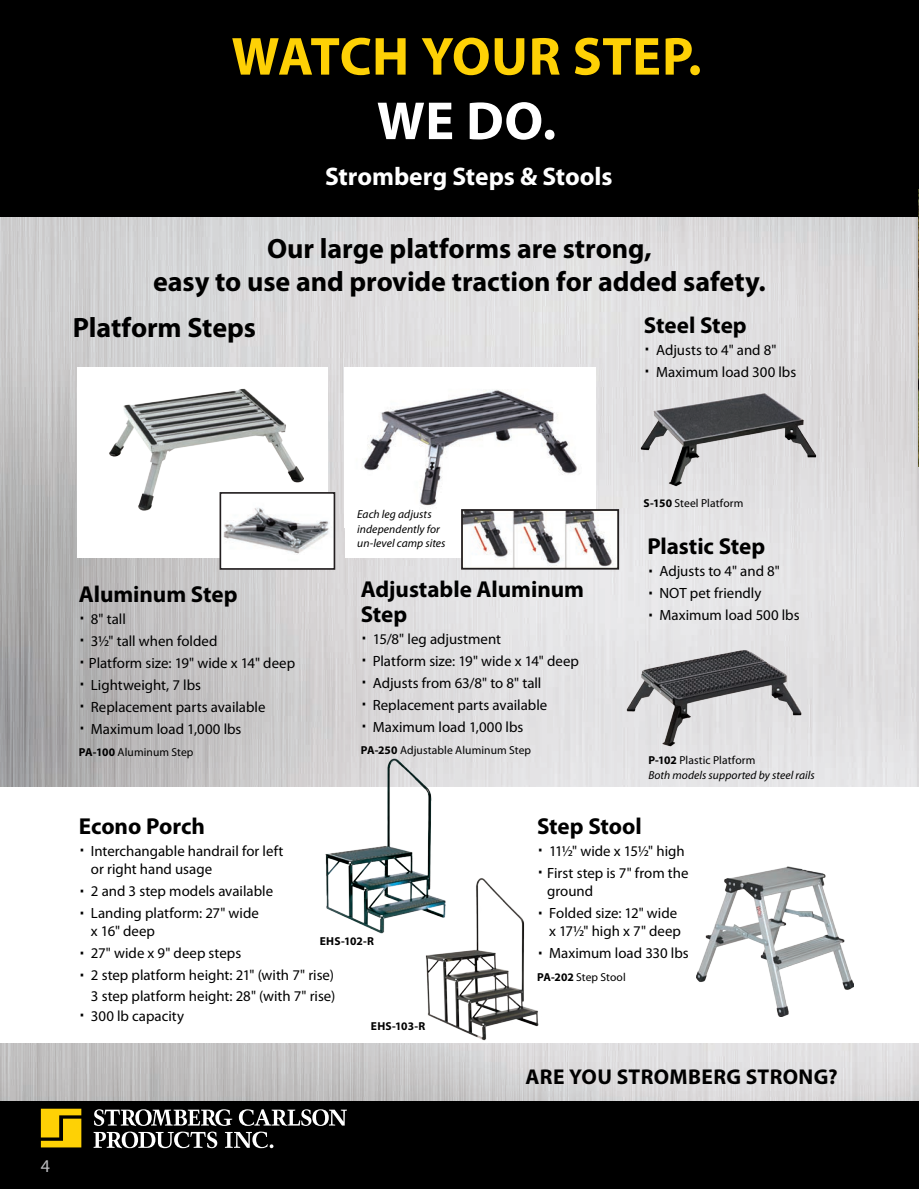
<style>
.page{position:relative;width:919px;height:1189px;background:#fff}
.page>*{position:absolute;margin:0;border:0;box-sizing:border-box;transform-origin:0 0}
.t1{font:700 54px "Myriad Pro";letter-spacing:.005em;color:#fed105}
.t2{font:700 54px "Myriad Pro";color:#fff}
.t3{font:700 28.05px/33px "Myriad Pro";letter-spacing:-.005em;color:#000;text-align:center}
.t4{font:700 25.5px "Myriad Pro";color:#fff}
.t5{font:700 23.1px/24.8px "Myriad Pro";letter-spacing:-.005em;color:#000}
.t6{font:700 21.45px "Myriad Pro";letter-spacing:.015em;color:#000}
.t7{font:18px "Myriad Pro";color:#bcbdc0}
.t8{font:14.85px/22px "Myriad Pro";color:#000}
.t9{font:italic 11.55px/14.9px "Myriad Pro";letter-spacing:.01em;color:#000}
.t10{font:11.55px "Myriad Pro";letter-spacing:.005em;color:#000}
.t11{font:700 11.55px "Myriad Pro";letter-spacing:.01em;color:#000}
.s1{font-family:"Gotham";font-size:26.4px}
.s2{font-weight:700}
.s3{font-weight:700;font-style:normal}
.s4{font-style:normal}
</style>
<div class="page">
<img style="left:0;top:216px;width:919px;height:885px">
<div style="left:0;top:1101px;width:919px;height:88px;background:#000"></div>
<svg style="left:41px;top:1108px;width:40px;height:39px;background:#d6b004"></svg>
<svg style="left:94px;top:1109px;width:253px;height:39px"></svg>
<div style="left:0;top:0;width:918px;height:216px;background:#000"></div>
<hr style="left:918px;top:0;width:1px;height:189px;background:#000">
<img style="left:918px;top:189px;width:1px;height:278px">
<div style="left:0;top:787px;width:918px;height:255px;background:#fff"></div>
<div style="left:77px;top:367px;width:251px;height:191px;background:#fff"></div>
<img style="left:109px;top:388px;width:195px;height:123px">
<div style="left:345px;top:367px;width:250px;height:191px;background:#fff"></div>
<img style="left:362px;top:389px;width:218px;height:117px">
<img style="left:464px;top:512px;width:152px;height:54px">
<div style="left:461px;top:509px;width:158px;height:60px;border:2px solid #231f20"></div>
<img style="left:630px;top:363px;width:192px;height:132px">
<img style="left:617px;top:631px;width:200px;height:138px">
<img style="left:696px;top:867px;width:157px;height:149px">
<img style="left:222px;top:495px;width:110px;height:72px">
<div style="left:219px;top:492px;width:116px;height:78px;border:2px solid #231f20"></div>
<img style="left:414px;top:878px;width:139px;height:169px">
<img style="left:323px;top:752px;width:129px;height:184px">
<h1 class="t1" style="left:231px;top:26px;width:471px">WATCH YOUR STEP.</h1>
<h1 class="t2" style="left:377px;top:91px;width:181px">WE DO.</h1>
<h3 class="t4" style="left:325px;top:162px;width:289px">Stromberg Steps &amp; Stools</h3>
<h2 class="t3" style="left:153px;top:232px;width:614px">Our large platforms are strong,<br>easy to use and provide traction for added safety.</h2>
<h2 class="t3" style="left:73px;top:312px;width:185px">Platform Steps</h2>
<h3 class="t5" style="left:644px;top:313px;width:104px">Steel Step</h3>
<p class="t8" style="left:644px;top:339px;width:154px"><span class="s1">·</span> Adjusts to 4" and 8"<br><span class="s1">·</span> Maximum load 300 lbs</p>
<h3 class="t5" style="left:79px;top:582px;width:160px">Aluminum Step</h3>
<p class="t8" style="left:79px;top:608px;width:218px"><span class="s1">·</span> 8" tall<br><span class="s1">·</span> 31/2" tall when folded<br><span class="s1">·</span> Platform size: 19" wide x 14" deep <span class="s1">·</span> Lightweight, 7 lbs<br><span class="s1">·</span> Replacement parts available<br><span class="s1">·</span> Maximum load 1,000 lbs</p>
<p class="t10" style="left:79px;top:746px;width:116px"><span class="s2">PA-100</span> Aluminum Step</p>
<p class="t9" style="left:357px;top:507px;width:90px">Each leg adjusts independently for un-level camp sites</p>
<h3 class="t5" style="left:361px;top:577px;width:225px">Adjustable Aluminum<br>Step</h3>
<p class="t8" style="left:361px;top:628px;width:220px"><span class="s1">·</span> 15/8" leg adjustment<br><span class="s1">·</span> Platform size: 19" wide x 14" deep <span class="s1">·</span> Adjusts from 63/8" to 8" tall<br><span class="s1">·</span> Replacement parts available<br><span class="s1">·</span> Maximum load 1,000 lbs</p>
<p class="t10" style="left:361px;top:744px;width:172px"><span class="s2">PA-250</span> Adjustable Aluminum Step</p>
<p class="t10" style="left:643px;top:496px;width:101px"><span class="s2">S-150</span> Steel Platform</p>
<h3 class="t5" style="left:647px;top:534px;width:119px">Plastic Step</h3>
<p class="t8" style="left:647px;top:561px;width:154px"><span class="s1">·</span> Adjusts to 4" and 8"<br><span class="s1">·</span> NOT pet friendly<br><span class="s1">·</span> Maximum load 500 lbs</p>
<p class="t9" style="left:648px;top:753px;width:168px"><span class="s3">P-102</span> <span class="s4">Plastic Platform<br></span>Both models supported by steel rails</p>
<h3 class="t5" style="left:79px;top:814px;width:128px">Econo Porch</h3>
<p class="t8" style="left:91px;top:842px;width:194px;line-height:18.1px;text-indent:-12px"><span class="s1">·</span> Interchangable handrail for left or right hand usage</p>
<p class="t8" style="left:79px;top:880px;width:196px"><span class="s1">·</span> 2 and 3 step models available <span class="s1">·</span> Landing platform: 27" wide</p>
<p class="t8" style="left:79px;top:920px;width:256px;text-indent:12px">x 16" deep<br><span class="s1">·</span> 27" wide x 9" deep steps<br><span class="s1">·</span> 2 step platform height: 21" (with 7" rise)</p>
<p class="t8" style="left:79px;top:986px;width:258px;line-height:19.5px;text-indent:12px">3 step platform height: 28" (with 7" rise) <span class="s1">·</span> 300 lb capacity</p>
<p class="t11" style="left:320px;top:935px;width:56px">EHS-102-R</p>
<p class="t11" style="left:371px;top:1019px;width:56px">EHS-103-R</p>
<h3 class="t5" style="left:537px;top:814px;width:106px">Step Stool</h3>
<p class="t8" style="left:537px;top:840px;width:153px"><span class="s1">·</span> 111/2" wide x 151/2" high <span class="s1">·</span> First step is 7" from the</p>
<p class="t8" style="left:537px;top:880px;width:142px;text-indent:10px">ground<br><span class="s1">·</span> Folded size: 12" wide</p>
<p class="t8" style="left:537px;top:920px;width:153px;text-align:center">x 171/2" high x 7" deep<br><span class="s1">·</span> Maximum load 330 lbs</p>
<p class="t10" style="left:537px;top:970px;width:90px"><span class="s2">PA-202</span> Step Stool</p>
<h3 class="t6" style="left:525px;top:1065px;width:313px">ARE YOU STROMBERG STRONG?</h3>
<p class="t7" style="left:41px;top:1156px;width:11px">4</p>
</div>
